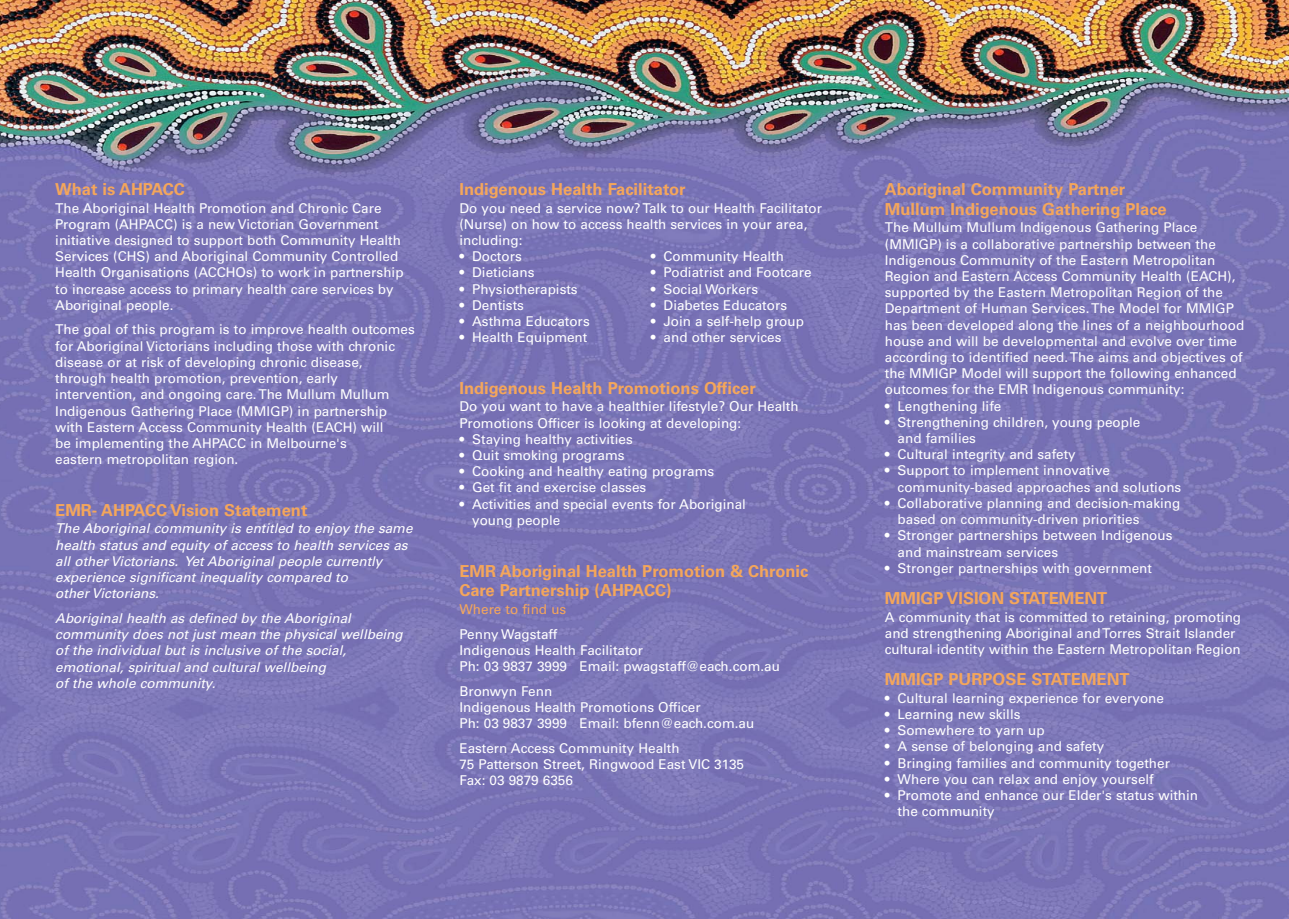
<style>
.page{position:relative;width:1289px;height:919px;background:#fff}
.page>*{position:absolute;margin:0;border:0;box-sizing:border-box;transform-origin:0 0}
.t1{font:700 16.5px/19.8px "Univers";color:#f4a65b}
.t2{font:13.5px/16.2px "Univers";color:#fff}
.t3{font:italic 13.5px/16.2px "Univers";color:#fff}
.t4{font:13.5px "Univers";color:#f4a65b}
</style>
<div class="page">
<img style="left:0;top:0;width:1288px;height:918px">
<p class="t1" style="left:55px;top:180px;width:131px">What is AHPACC</p>
<p class="t2" style="left:55px;top:201px;width:350px">The Aboriginal Health Promotion and Chronic Care Program (AHPACC) is a new Victorian Government initiative designed to support both Community Health Services (CHS) and Aboriginal Community Controlled Health Organisations (ACCHOs) to work in partnership to increase access to primary health care services by Aboriginal people.</p>
<p class="t2" style="left:55px;top:323px;width:361px">The goal of this program is to improve health outcomes for Aboriginal Victorians including those with chronic disease or at risk of developing chronic disease, through health promotion, prevention, early intervention, and ongoing care. The Mullum Mullum Indigenous Gathering Place (MMIGP) in partnership with Eastern Access Community Health (EACH) will<br>be implementing the AHPACC in Melbourne's<br>eastern metropolitan region.</p>
<p class="t1" style="left:55px;top:501px;width:254px">EMR- AHPACC Vision Statement</p>
<p class="t3" style="left:55px;top:521px;width:361px">The Aboriginal community is entitled to enjoy the same health status and equity of access to health services as all other Victorians. Yet Aboriginal people currently experience significant inequality compared to<br>other Victorians.</p>
<p class="t3" style="left:55px;top:611px;width:351px">Aboriginal health as defined by the Aboriginal community does not just mean the physical wellbeing of the individual but is inclusive of the social, emotional, spiritual and cultural wellbeing<br>of the whole community.</p>
<p class="t1" style="left:459px;top:180px;width:228px">Indigenous Health Facilitator</p>
<p class="t2" style="left:459px;top:201px;width:364px">Do you need a service now? Talk to our Health Facilitator (Nurse) on how to access health services in your area, including:</p>
<p class="t2" style="left:459px;top:249px;width:64px">• Doctors</p>
<p class="t2" style="left:651px;top:249px;width:135px">• Community Health</p>
<p class="t2" style="left:459px;top:265px;width:77px">• Dieticians</p>
<p class="t2" style="left:651px;top:265px;width:162px">• Podiatrist and Footcare</p>
<p class="t2" style="left:459px;top:282px;width:120px">• Physiotherapists</p>
<p class="t2" style="left:651px;top:282px;width:109px">• Social Workers</p>
<p class="t2" style="left:459px;top:298px;width:66px">• Dentists</p>
<p class="t2" style="left:651px;top:298px;width:138px">• Diabetes Educators</p>
<p class="t2" style="left:459px;top:314px;width:132px">• Asthma Educators</p>
<p class="t2" style="left:651px;top:314px;width:155px">• Join a self-help group</p>
<p class="t2" style="left:459px;top:330px;width:129px">• Health Equipment</p>
<p class="t2" style="left:651px;top:330px;width:132px">• and other services</p>
<p class="t1" style="left:459px;top:379px;width:298px">Indigenous Health Promotions Officer</p>
<p class="t2" style="left:459px;top:400px;width:341px">Do you want to have a healthier lifestyle? Our Health<br>Promotions Officer is looking at developing:</p>
<p class="t2" style="left:459px;top:432px;width:175px">• Staying healthy activities</p>
<p class="t2" style="left:459px;top:448px;width:166px">• Quit smoking programs</p>
<p class="t2" style="left:459px;top:464px;width:256px">• Cooking and healthy eating programs</p>
<p class="t2" style="left:459px;top:481px;width:188px">• Get fit and exercise classes</p>
<p class="t2" style="left:472px;top:497px;width:275px;text-indent:-13px">• Activities and special events for Aboriginal young people</p>
<p class="t1" style="left:459px;top:562px;width:350px">EMR Aboriginal Health Promotion &amp; Chronic<br>Care Partnership (AHPACC)</p>
<p class="t4" style="left:459px;top:604px;width:108px">Where to find us</p>
<p class="t2" style="left:459px;top:627px;width:322px">Penny Wagstaff<br>Indigenous Health Facilitator<br>Ph: 03 9837 3999 Email: pwagstaff@each.com.au</p>
<p class="t2" style="left:459px;top:684px;width:296px">Bronwyn Fenn<br>Indigenous Health Promotions Officer<br>Ph: 03 9837 3999 Email: bfenn@each.com.au</p>
<p class="t2" style="left:459px;top:741px;width:286px">Eastern Access Community Health<br>75 Patterson Street, Ringwood East VIC 3135<br>Fax: 03 9879 6356</p>
<p class="t1" style="left:884px;top:180px;width:283px">Aboriginal Community Partner<br>Mullum Indigenous Gathering Place</p>
<p class="t2" style="left:884px;top:220px;width:361px">The Mullum Mullum Indigenous Gathering Place (MMIGP) is a collaborative partnership between the Indigenous Community of the Eastern Metropolitan Region and Eastern Access Community Health (EACH), supported by the Eastern Metropolitan Region of the Department of Human Services. The Model for MMIGP has been developed along the lines of a neighbourhood house and will be developmental and evolve over time according to identified need. The aims and objectives of the MMIGP Model will support the following enhanced outcomes for the EMR Indigenous community:</p>
<p class="t2" style="left:884px;top:399px;width:118px">• Lengthening life</p>
<p class="t2" style="left:897px;top:415px;width:244px;text-indent:-13px">• Strengthening children, young people and families</p>
<p class="t2" style="left:884px;top:447px;width:192px">• Cultural integrity and safety</p>
<p class="t2" style="left:897px;top:463px;width:285px;text-indent:-13px">• Support to implement innovative community-based approaches and solutions</p>
<p class="t2" style="left:897px;top:496px;width:284px;text-indent:-13px">• Collaborative planning and decision-making based on community-driven priorities</p>
<p class="t2" style="left:897px;top:528px;width:276px;text-indent:-13px">• Stronger partnerships between Indigenous and mainstream services</p>
<p class="t2" style="left:884px;top:561px;width:269px">• Stronger partnerships with government</p>
<p class="t1" style="left:884px;top:589px;width:224px">MMIGP VISION STATEMENT</p>
<p class="t2" style="left:884px;top:609px;width:358px">A community that is committed to retaining, promoting and strengthening Aboriginal and Torres Strait Islander cultural identity within the Eastern Metropolitan Region</p>
<p class="t1" style="left:884px;top:670px;width:246px">MMIGP PURPOSE STATEMENT</p>
<p class="t2" style="left:884px;top:691px;width:281px">• Cultural learning experience for everyone</p>
<p class="t2" style="left:884px;top:707px;width:137px">• Learning new skills</p>
<p class="t2" style="left:884px;top:723px;width:161px">• Somewhere to yarn up</p>
<p class="t2" style="left:884px;top:739px;width:221px">• A sense of belonging and safety</p>
<p class="t2" style="left:884px;top:755px;width:286px">• Bringing families and community together</p>
<p class="t2" style="left:884px;top:772px;width:270px">• Where you can relax and enjoy yourself</p>
<p class="t2" style="left:897px;top:788px;width:302px;text-indent:-13px">• Promote and enhance our Elder's status within the community</p>
</div>
